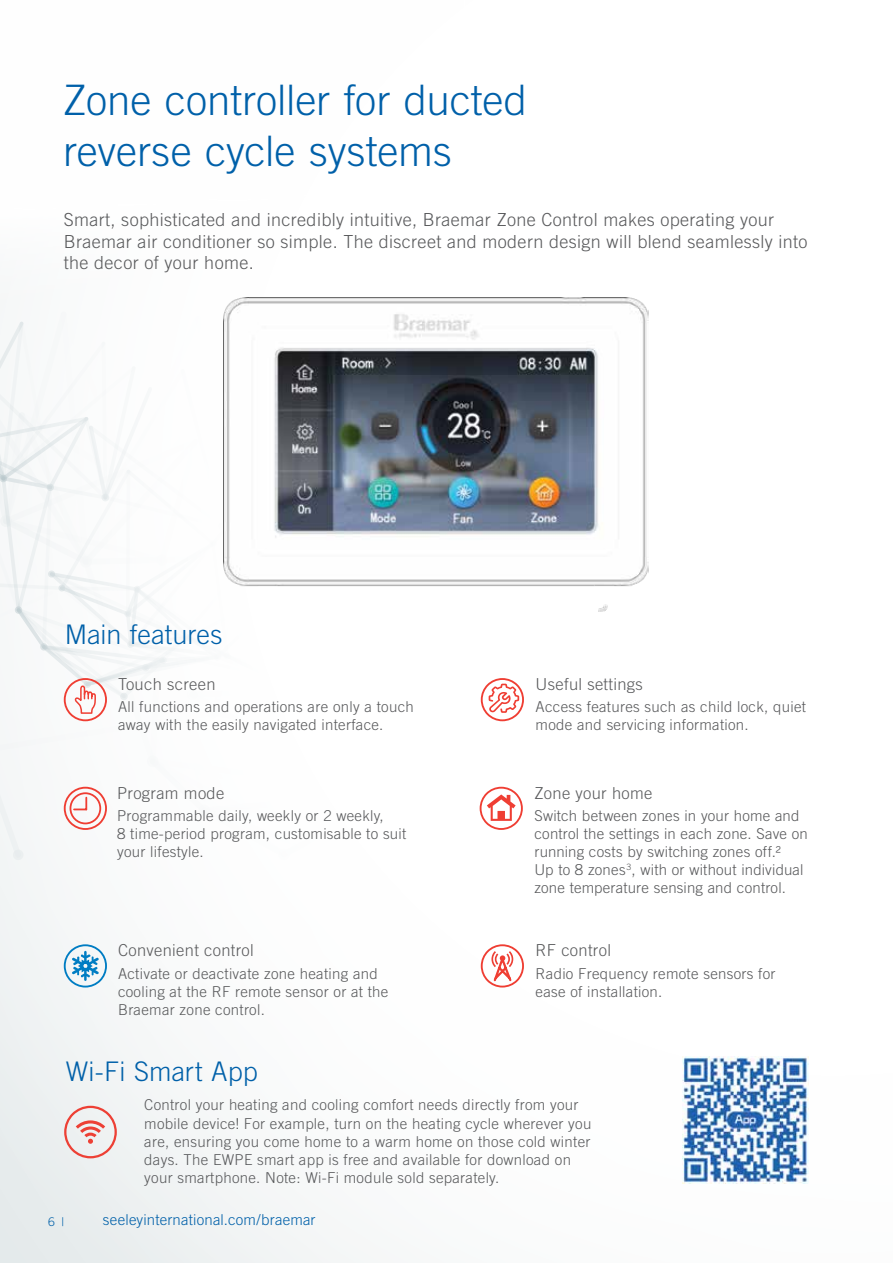
<style>
.page{position:relative;width:893px;height:1263px;background:#fff}
.page>*{position:absolute;margin:0;border:0;box-sizing:border-box;transform-origin:0 0}
.t1{font:300 42px/51px "Trade Gothic LT Std";color:#0060a9}
.t2{font:300 27px "Trade Gothic LT Std";color:#0060a9}
.t3{font:300 18px/21.6px "Trade Gothic LT Std";letter-spacing:.02em;color:#58595b}
.t4{font:300 16.5px "Trade Gothic LT Std";letter-spacing:.02em;color:#58595b}
.t5{font:300 15px/18px "Trade Gothic LT Std";letter-spacing:.02em;color:#58595b}
.t6{font:300 15px "Trade Gothic LT Std";letter-spacing:.015em;color:#0060a9}
.t7{font:300 12px "Trade Gothic LT Std";color:#0060a9}
</style>
<div class="page">
<svg style="left:64px;top:944px;width:43px;height:43px"></svg>
<svg style="left:0;top:297px;width:649px;height:586px"></svg>
<svg style="left:64px;top:1106px;width:53px;height:52px"></svg>
<svg style="left:481px;top:944px;width:43px;height:43px"></svg>
<img style="left:682px;top:1056px;width:127px;height:127px">
<img style="left:224px;top:298px;width:424px;height:314px">
<h1 class="t1" style="left:63px;top:74px;width:466px">Zone controller for ducted reverse cycle systems</h1>
<p class="t3" style="left:64px;top:209px;width:745px">Smart, sophisticated and incredibly intuitive, Braemar Zone Control makes operating your<br>Braemar air conditioner so simple. The discreet and modern design will blend seamlessly into the decor of your home.</p>
<h2 class="t2" style="left:65px;top:619px;width:159px">Main features</h2>
<p class="t4" style="left:118px;top:674px;width:99px">Touch screen</p>
<p class="t5" style="left:118px;top:698px;width:297px">All functions and operations are only a touch away with the easily navigated interface.</p>
<p class="t4" style="left:117px;top:783px;width:109px">Program mode</p>
<p class="t5" style="left:117px;top:806px;width:291px">Programmable daily, weekly or 2 weekly,<br>8 time-period program, customisable to suit your lifestyle.</p>
<p class="t4" style="left:118px;top:940px;width:137px">Convenient control</p>
<p class="t5" style="left:118px;top:964px;width:272px">Activate or deactivate zone heating and cooling at the RF remote sensor or at the<br>Braemar zone control.</p>
<h2 class="t2" style="left:66px;top:1056px;width:193px">Wi-Fi Smart App</h2>
<p class="t4" style="left:536px;top:674px;width:109px">Useful settings</p>
<p class="t5" style="left:536px;top:698px;width:272px">Access features such as child lock, quiet mode and servicing information.</p>
<p class="t4" style="left:534px;top:783px;width:119px">Zone your home</p>
<p class="t5" style="left:534px;top:806px;width:275px">Switch between zones in your home and control the settings in each zone. Save on running costs by switching zones off.2<br>Up to 8 zones<sup>3</sup>, with or without individual zone temperature sensing and control.</p>
<p class="t4" style="left:536px;top:940px;width:77px">RF control</p>
<p class="t5" style="left:536px;top:964px;width:241px">Radio Frequency remote sensors for ease of installation.</p>
<p class="t5" style="left:144px;top:1096px;width:449px">Control your heating and cooling comfort needs directly from your mobile device! For example, turn on the heating cycle wherever you are, ensuring you come home to a warm home on those cold winter days. The EWPE smart app is free and available for download on your smartphone. Note: Wi-Fi module sold separately.</p>
<p class="t7" style="left:48px;top:1214px;width:18px">6 |</p>
<p class="t6" style="left:103px;top:1211px;width:214px">seeleyinternational.com/braemar</p>
</div>
